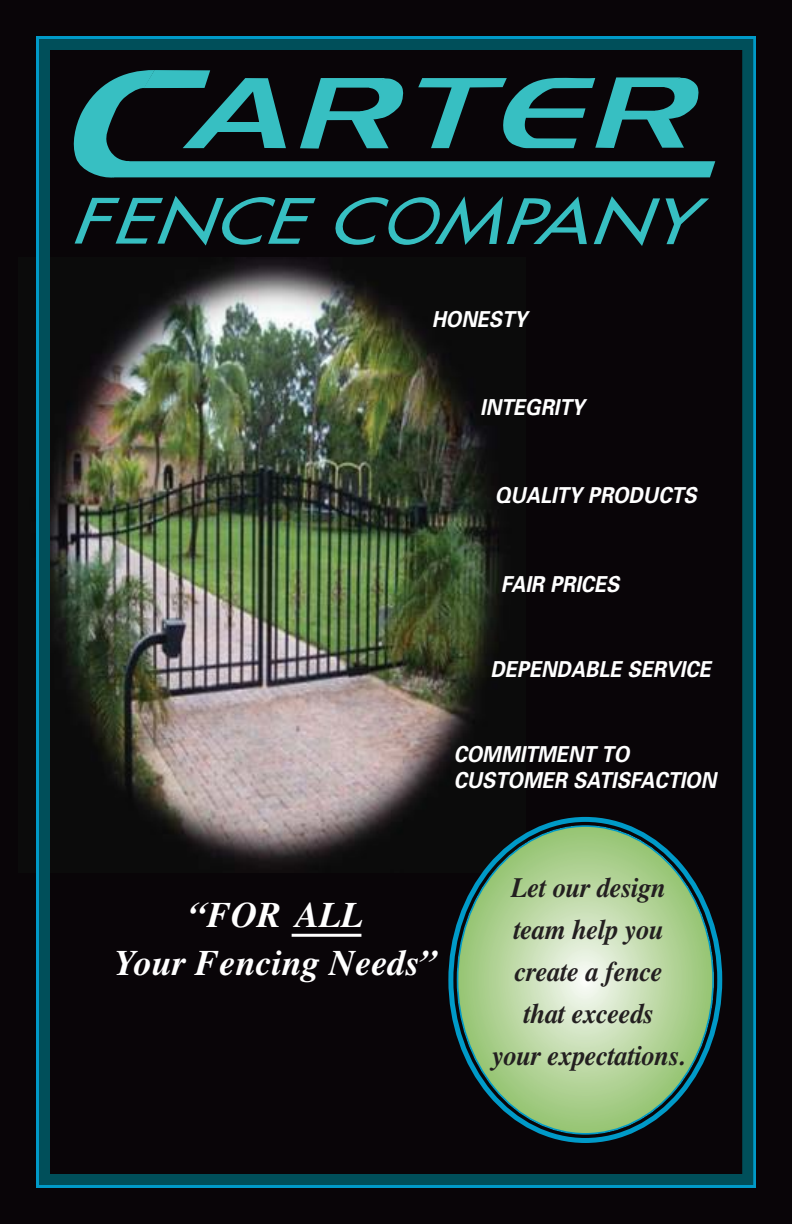
<style>
.page{position:relative;width:792px;height:1224px;background:#090508}
.page>*{position:absolute;margin:0;border:0;box-sizing:border-box;transform-origin:0 0}
.t1{font:italic 700 36px/48px "Times";color:#fff;text-align:center}
.t2{font:italic 700 28px/42px "Times";letter-spacing:-.015em;color:#231f20;text-align:center;scale:.95 1}
.t3{font:italic 700 22px/26.4px "Univers";color:#fff;scale:.9 1}
</style>
<div class="page">
<img style="left:51px;top:257px;width:453px;height:612px">
<div style="left:39px;top:39px;width:714px;height:1146px;border:11px solid #004f5a"></div>
<svg style="left:446px;top:814px;width:277px;height:329px"></svg>
<svg style="left:456px;top:824px;width:259px;height:312px"></svg>
<svg style="left:75px;top:196px;width:241px;height:50px"></svg>
<svg style="left:335px;top:196px;width:252px;height:49px"></svg>
<svg style="left:594px;top:196px;width:66px;height:50px"></svg>
<svg style="left:666px;top:198px;width:43px;height:46px"></svg>
<svg style="left:73px;top:70px;width:642px;height:108px"></svg>
<hr style="left:292px;top:934px;width:69px;height:3px;background:#fff">
<p class="t3" style="left:432px;top:308px;width:112px">HONESTY</p>
<p class="t3" style="left:480px;top:396px;width:122px">INTEGRITY</p>
<p class="t3" style="left:495px;top:484px;width:230px">QUALITY PRODUCTS</p>
<p class="t3" style="left:501px;top:573px;width:138px">FAIR PRICES</p>
<p class="t3" style="left:491px;top:658px;width:250px">DEPENDABLE SERVICE</p>
<p class="t3" style="left:454px;top:743px;width:297px">COMMITMENT TO<br>CUSTOMER SATISFACTION</p>
<h1 class="t1" style="left:115px;top:894px;width:323px">“FOR ALL<br>Your Fencing Needs”</h1>
<p class="t2" style="left:492px;top:869px;width:205px">Let our design team help you create a fence that exceeds<br>your expectations.</p>
</div>
